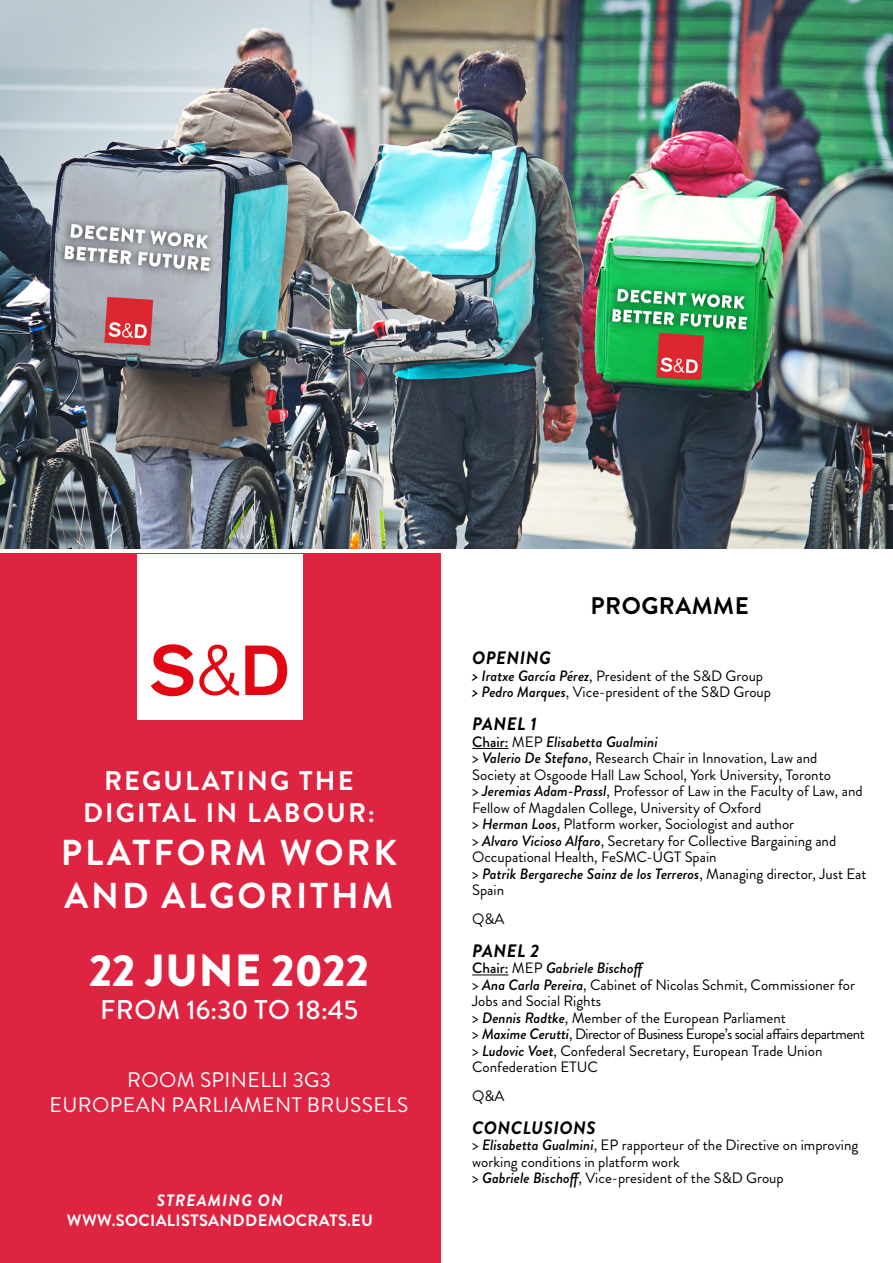
<style>
.page{position:relative;width:893px;height:1263px;background:#fff}
.page>*{position:absolute;margin:0;border:0;box-sizing:border-box;transform-origin:0 0}
.t1{font:900 45px "Brandon Grotesque";color:#fff}
.t2{font:700 36px/43.2px "Brandon Grotesque";letter-spacing:.08em;color:#fff}
.t3{font:700 27px/32.4px "Brandon Grotesque";letter-spacing:.08em;color:#fff;text-align:center}
.t4{font:500 27px "Brandon Grotesque";letter-spacing:.005em;color:#fff}
.t5{font:700 24px "Brandon Grotesque";letter-spacing:.02em;color:#000}
.t6{font:21px/25.2px "Brandon Grotesque";letter-spacing:.02em;color:#fff;text-align:center}
.t7{font:italic 700 18px "Brandon Grotesque";letter-spacing:.025em;color:#000}
.t8{font:700 16.5px "Brandon Grotesque";letter-spacing:.02em;color:#fff}
.t9{font:italic 700 16.5px "Brandon Grotesque";letter-spacing:.07em;color:#fff}
.t10{font:15px/16.5px "Brandon Grotesque";color:#000}
.s1{font-weight:500;font-style:italic}
.s2{font-weight:500}
</style>
<div class="page">
<img style="left:0;top:0;width:893px;height:549px">
<div style="left:0;top:554px;width:440px;height:709px;background:#df2442"></div>
<div style="left:137px;top:554px;width:166px;height:166px;background:#fff"></div>
<svg style="left:151px;top:644px;width:42px;height:52px"></svg>
<svg style="left:199px;top:645px;width:40px;height:51px"></svg>
<svg style="left:245px;top:645px;width:42px;height:50px"></svg>
<hr style="left:472px;top:748px;width:37px;height:1px;background:#000">
<hr style="left:472px;top:974px;width:37px;height:1px;background:#000">
<h3 class="t3" style="left:83px;top:764px;width:293px">REGULATING THE<br>DIGITAL IN LABOUR:</h3>
<h2 class="t2" style="left:61px;top:832px;width:338px">PLATFORM WORK<br>AND ALGORITHM</h2>
<h1 class="t1" style="left:89px;top:939px;width:281px">22 JUNE 2022</h1>
<h3 class="t4" style="left:100px;top:991px;width:259px">FROM 16:30 TO 18:45</h3>
<h3 class="t6" style="left:50px;top:1067px;width:360px">ROOM SPINELLI 3G3<br>EUROPEAN PARLIAMENT BRUSSELS</h3>
<p class="t9" style="left:157px;top:1189px;width:128px">STREAMING ON</p>
<p class="t8" style="left:67px;top:1209px;width:308px">WWW.SOCIALISTSANDDEMOCRATS.EU</p>
<h3 class="t5" style="left:590px;top:589px;width:160px">PROGRAMME</h3>
<p class="t7" style="left:472px;top:645px;width:80px">OPENING</p>
<p class="t10" style="left:472px;top:668px;width:300px"><span class="s1">&gt; Iratxe García Pérez</span>, President of the S&amp;D Group <span class="s1">&gt; Pedro Marques</span>, Vice-president of the S&amp;D Group</p>
<p class="t7" style="left:472px;top:711px;width:66px">PANEL 1</p>
<p class="t10" style="left:472px;top:734px;width:396px"><span class="s2">Chair:</span> MEP <span class="s1">Elisabetta Gualmini<br></span>&gt; <span class="s1">Valerio De Stefano</span>, Research Chair in Innovation, Law and<br>Society at Osgoode Hall Law School, York University, Toronto<br>&gt; <span class="s1">Jeremias Adam-Prassl</span>, Professor of Law in the Faculty of Law, and Fellow of Magdalen College, University of Oxford<br>&gt; <span class="s1">Herman Loos</span>, Platform worker, Sociologist and author<br>&gt; <span class="s1">Alvaro Vicioso Alfaro</span>, Secretary for Collective Bargaining and Occupational Health, FeSMC-UGT Spain<br>&gt; <span class="s1">Patrik Bergareche Sainz de los Terreros</span>, Managing director, Just Eat Spain</p>
<p class="t10" style="left:472px;top:911px;width:34px">Q&amp;A</p>
<p class="t7" style="left:472px;top:938px;width:68px">PANEL 2</p>
<p class="t10" style="left:472px;top:960px;width:394px"><span class="s2">Chair:</span> MEP <span class="s1">Gabriele Bischoff<br></span>&gt; <span class="s1">Ana Carla Pereira</span>, Cabinet of Nicolas Schmit, Commissioner for Jobs and Social Rights<br>&gt; <span class="s1">Dennis Radtke</span>, Member of the European Parliament<br>&gt; <span class="s1">Maxime Cerutti</span>, Director of Business Europe’s social affairs department &gt; <span class="s1">Ludovic Voet</span>, Confederal Secretary, European Trade Union Confederation ETUC</p>
<p class="t10" style="left:472px;top:1088px;width:34px">Q&amp;A</p>
<p class="t7" style="left:472px;top:1115px;width:125px">CONCLUSIONS</p>
<p class="t10" style="left:472px;top:1137px;width:388px">&gt; <span class="s1">Elisabetta Gualmini</span>, EP rapporteur of the Directive on improving working conditions in platform work<br>&gt; <span class="s1">Gabriele Bischoff</span>, Vice-president of the S&amp;D Group</p>
</div>
